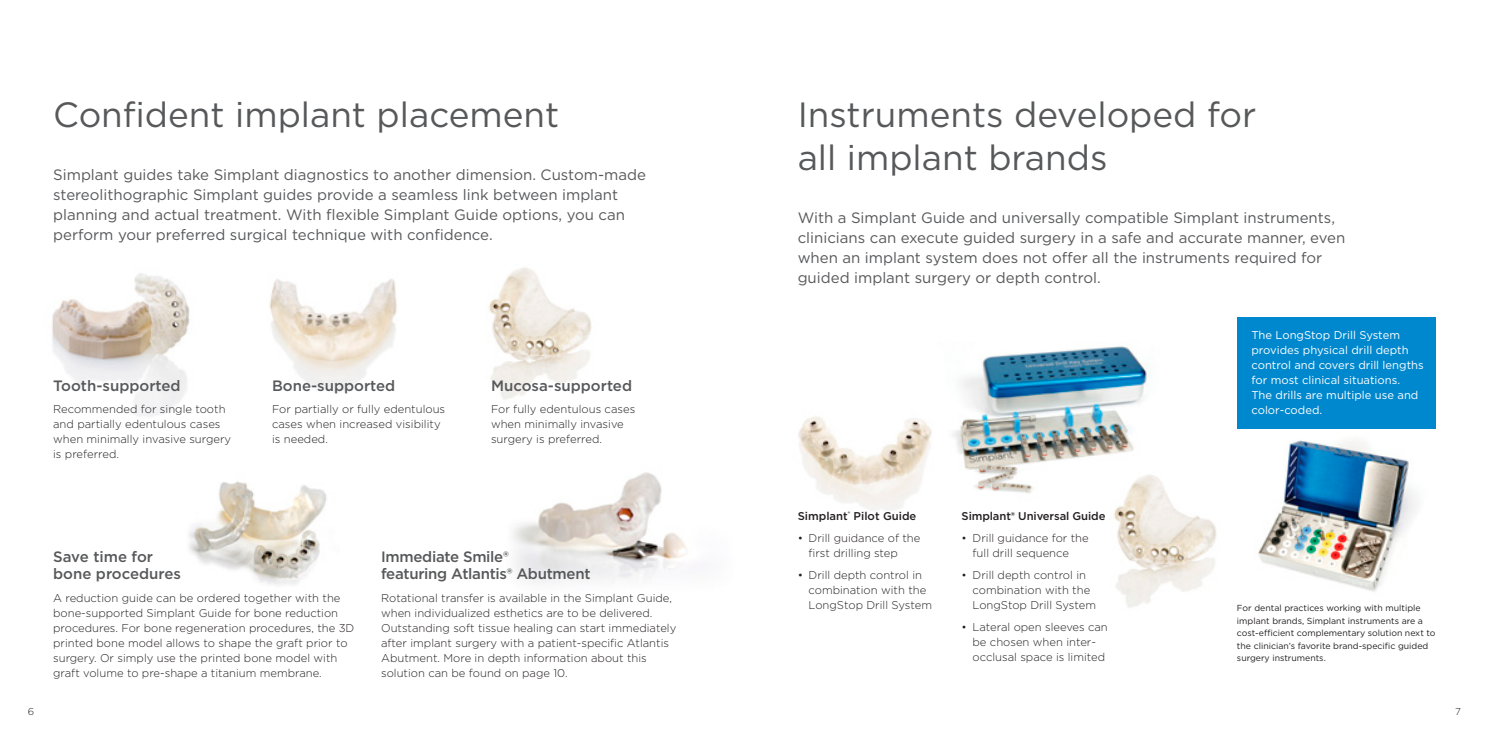
<style>
.page{position:relative;width:1489px;height:745px;background:#fff}
.page>*{position:absolute;margin:0;border:0;box-sizing:border-box;transform-origin:0 0}
.t1{font:35px/42.5px "Gotham";color:#57585a}
.t2{font:15px/20px "Gotham";color:#57585a}
.t3{font:500 15px/17.5px "Gotham";letter-spacing:-.005em;color:#57585a}
.t4{font:300 11.25px/15px "Gotham";color:#231f20}
.t5{font:11.25px/15px "Gotham";color:#fff}
.t6{font:500 11.25px "Gotham";letter-spacing:-.01em;color:#231f20}
.t7{font:300 10px "Gotham";color:#231f20}
.t8{font:8.75px/12.5px "Gotham";color:#231f20}
</style>
<div class="page">
<img style="left:512px;top:472px;width:175px;height:111px">
<img style="left:189px;top:481px;width:138px;height:104px">
<img style="left:488px;top:267px;width:104px;height:133px">
<img style="left:52px;top:273px;width:138px;height:144px">
<img style="left:269px;top:279px;width:128px;height:113px">
<img style="left:1258px;top:440px;width:158px;height:152px">
<img style="left:953px;top:346px;width:196px;height:148px">
<img style="left:798px;top:416px;width:134px;height:95px">
<img style="left:1090px;top:460px;width:127px;height:148px">
<div style="left:1236px;top:317px;width:199px;height:112px;background:#0088ce"></div>
<h1 class="t1" style="left:53px;top:93px;width:507px">Confident implant placement</h1>
<p class="t2" style="left:53px;top:164px;width:594px">Simplant guides take Simplant diagnostics to another dimension. Custom-made stereolithographic Simplant guides provide a seamless link between implant planning and actual treatment. With flexible Simplant Guide options, you can perform your preferred surgical technique with confidence.</p>
<h2 class="t3" style="left:53px;top:376px;width:129px">Tooth-supported</h2>
<p class="t4" style="left:53px;top:401px;width:179px">Recommended for single tooth and partially edentulous cases when minimally invasive surgery is preferred.</p>
<h2 class="t3" style="left:272px;top:376px;width:125px">Bone-supported</h2>
<p class="t4" style="left:272px;top:401px;width:175px">For partially or fully edentulous cases when increased visibility is needed.</p>
<h2 class="t3" style="left:491px;top:376px;width:143px">Mucosa-supported</h2>
<p class="t4" style="left:491px;top:401px;width:146px">For fully edentulous cases when minimally invasive surgery is preferred.</p>
<h2 class="t3" style="left:53px;top:547px;width:129px">Save time for bone procedures</h2>
<p class="t4" style="left:53px;top:589px;width:303px">A reduction guide can be ordered together with the bone-supported Simplant Guide for bone reduction procedures. For bone regeneration procedures, the 3D printed bone model allows to shape the graft prior to surgery. Or simply use the printed bone model with graft volume to pre-shape a titanium membrane.</p>
<h2 class="t3" style="left:381px;top:547px;width:211px">Immediate Smile®<br>featuring Atlantis® Abutment</h2>
<p class="t4" style="left:381px;top:589px;width:297px">Rotational transfer is available in the Simplant Guide, when individualized esthetics are to be delivered.<br>Outstanding soft tissue healing can start immediately after implant surgery with a patient-specific Atlantis Abutment. More in depth information about this solution can be found on page 10.</p>
<h1 class="t1" style="left:797px;top:93px;width:460px">Instruments developed for all implant brands</h1>
<p class="t2" style="left:797px;top:207px;width:549px">With a Simplant Guide and universally compatible Simplant instruments, clinicians can execute guided surgery in a safe and accurate manner, even when an implant system does not offer all the instruments required for guided implant surgery or depth control.</p>
<p class="t6" style="left:797px;top:508px;width:120px">Simplant<sup>®</sup> Pilot Guide</p>
<p class="t4" style="left:808px;top:530px;width:113px;text-indent:-11px">• Drill guidance of the first drilling step</p>
<p class="t4" style="left:808px;top:567px;width:125px;text-indent:-11px">• Drill depth control in combination with the<br>LongStop Drill System</p>
<p class="t6" style="left:961px;top:508px;width:145px">Simplant® Universal Guide</p>
<p class="t4" style="left:972px;top:530px;width:118px;text-indent:-11px">• Drill guidance for the full drill sequence</p>
<p class="t4" style="left:972px;top:567px;width:125px;text-indent:-11px">• Drill depth control in combination with the<br>LongStop Drill System</p>
<p class="t4" style="left:972px;top:619px;width:137px;text-indent:-11px">• Lateral open sleeves can be chosen when inter&shy;occlusal space is limited</p>
<p class="t5" style="left:1251px;top:327px;width:174px">The LongStop Drill System provides physical drill depth control and covers drill lengths for most clinical situations.<br>The drills are multiple use and color-coded.</p>
<p class="t8" style="left:1236px;top:601px;width:200px">For dental practices working with multiple implant brands, Simplant instruments are a cost-efficient complementary solution next to the clinician’s favorite brand-specific guided surgery instruments.</p>
<p class="t7" style="left:28px;top:704px;width:8px">6</p>
<p class="t7" style="left:1454px;top:704px;width:7px">7</p>
</div>
